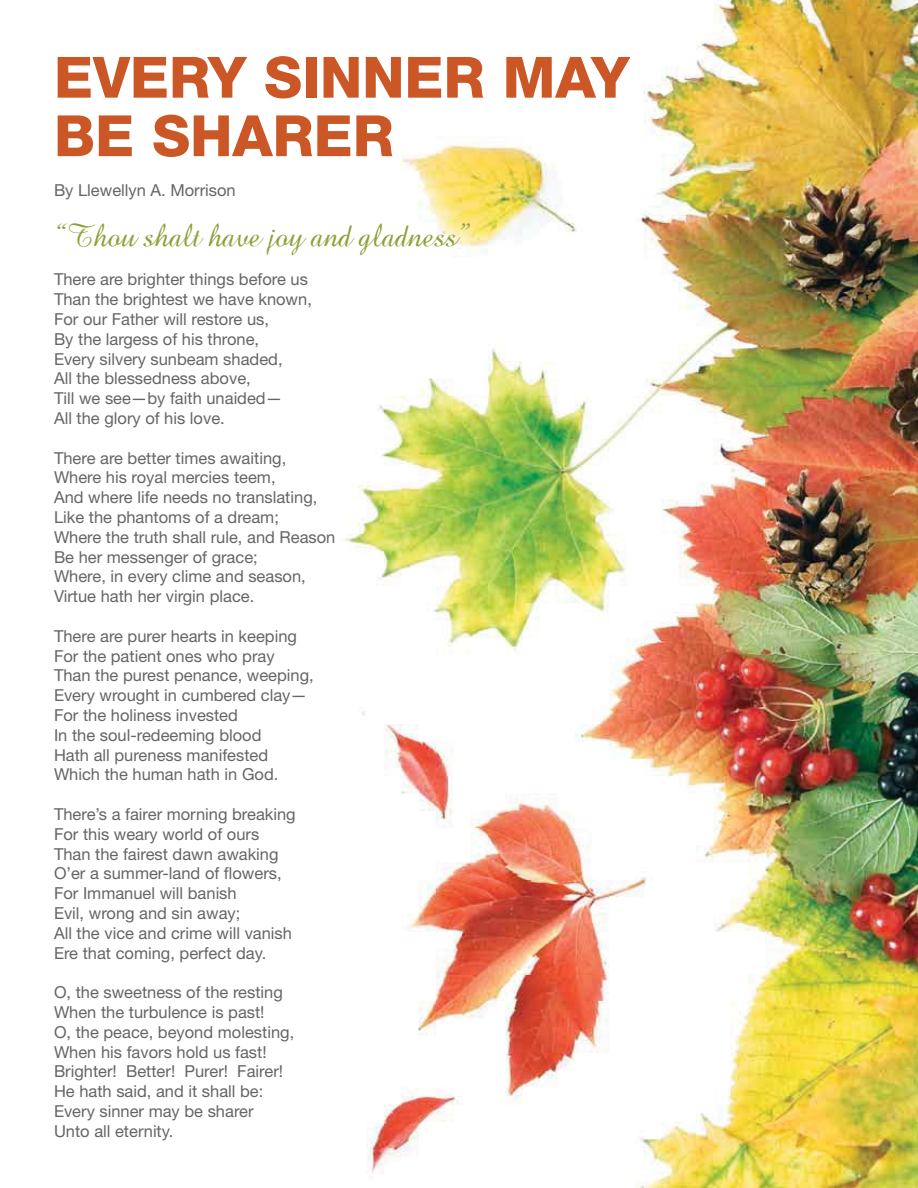
<style>
.page{position:relative;width:918px;height:1188px;background:#fff}
.page>*{position:absolute;margin:0;border:0;box-sizing:border-box;transform-origin:0 0}
.t1{font:800 57px/58.5px "Helvetica Neue";color:#cb5727}
.t2{font:33px "Amaze Normal";color:#919f39}
.t3{font:16.5px/19.8px "Helvetica Neue";color:#636567}
</style>
<div class="page">
<img style="left:345px;top:0;width:573px;height:1188px">
<h1 class="t1" style="left:54px;top:53px;width:577px">EVERY SINNER MAY<br>BE SHARER</h1>
<p class="t3" style="left:54px;top:182px;width:183px">By Llewellyn A. Morrison</p>
<h2 class="t2" style="left:54px;top:214px;width:417px">“Thou shalt have joy and gladness”</h2>
<p class="t3" style="left:54px;top:271px;width:259px">There are brighter things before us<br>Than the brightest we have known,<br>For our Father will restore us,<br>By the largess of his throne,<br>Every silvery sunbeam shaded,<br>All the blessedness above,<br>Till we see—by faith unaided—<br>All the glory of his love.</p>
<p class="t3" style="left:54px;top:450px;width:283px">There are better times awaiting,<br>Where his royal mercies teem,<br>And where life needs no translating,<br>Like the phantoms of a dream;<br>Where the truth shall rule, and Reason<br>Be her messenger of grace;<br>Where, in every clime and season,<br>Virtue hath her virgin place.</p>
<p class="t3" style="left:54px;top:628px;width:261px">There are purer hearts in keeping<br>For the patient ones who pray<br>Than the purest penance, weeping,<br>Every wrought in cumbered clay—<br>For the holiness invested<br>In the soul-redeeming blood<br>Hath all pureness manifested<br>Which the human hath in God.</p>
<p class="t3" style="left:54px;top:806px;width:243px">There’s a fairer morning breaking<br>For this weary world of ours<br>Than the fairest dawn awaking<br>O’er a summer-land of flowers,<br>For Immanuel will banish<br>Evil, wrong and sin away;<br>All the vice and crime will vanish<br>Ere that coming, perfect day.</p>
<p class="t3" style="left:54px;top:984px;width:242px">O, the sweetness of the resting<br>When the turbulence is past!<br>O, the peace, beyond molesting,<br>When his favors hold us fast!<br>Brighter! Better! Purer! Fairer!<br>He hath said, and it shall be:<br>Every sinner may be sharer<br>Unto all eternity.</p>
</div>
